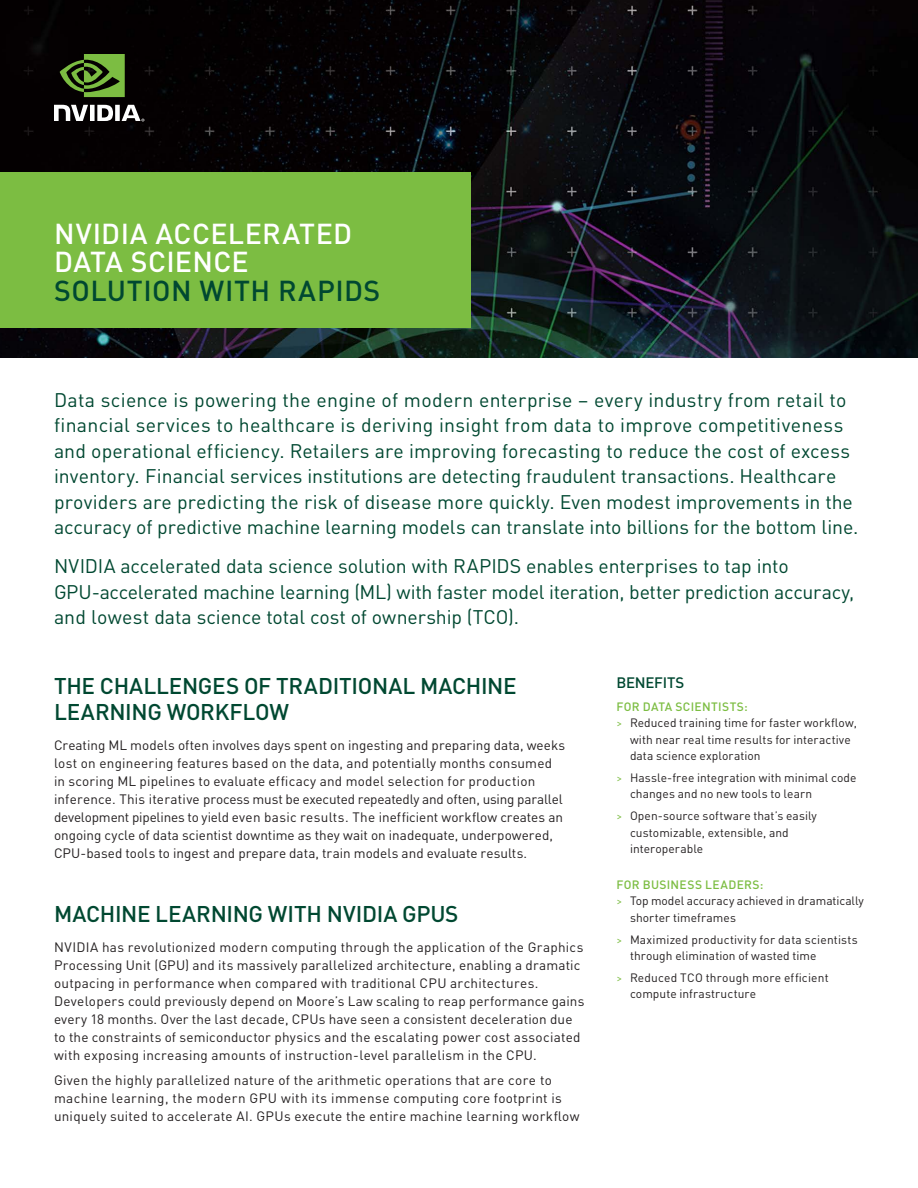
<style>
.page{position:relative;width:918px;height:1188px;background:#fff}
.page>*{position:absolute;margin:0;border:0;box-sizing:border-box;transform-origin:0 0}
.H0_Title{font:500 28.5px "DIN Pro";letter-spacing:.01em;color:#fff}
.H0_Title-2{font:500 28.5px "DIN Pro";letter-spacing:.02em;color:#004831}
.t1{font:500 22.5px/25.5px "DIN Pro";letter-spacing:-.015em;color:#004831}
.Body__Intro__Text{font:19.5px/25.5px "DIN Pro";letter-spacing:.005em;color:#004831}
.t2{font:500 15px "DIN Pro";letter-spacing:-.015em;color:#004831}
.Body_Text{font:13.5px/18px "DIN Pro";letter-spacing:.015em;color:#231f20}
.t3{font:12px/16.5px "DIN Pro";letter-spacing:.005em;color:#231f20}
.t4{font:500 12px "DIN Pro";letter-spacing:.025em;color:#7cbd42}
.s1{font-size:11.25px;color:#7cbd42}
</style>
<div class="page">
<img style="left:0;top:0;width:918px;height:358px">
<svg style="left:54px;top:105px;width:90px;height:17px"></svg>
<svg style="left:60px;top:54px;width:65px;height:43px;background:#4a6e26"></svg>
<div style="left:0;top:172px;width:471px;height:156px;background:#7cbd42"></div>
<p class="H0_Title" style="left:54px;top:214px;width:300px">NVIDIA ACCELERATED</p>
<p class="H0_Title" style="left:54px;top:243px;width:196px">DATA SCIENCE</p>
<p class="H0_Title-2" style="left:54px;top:271px;width:328px">SOLUTION WITH RAPIDS</p>
<p class="Body__Intro__Text" style="left:54px;top:386px;width:806px">Data science is powering the engine of modern enterprise – every industry from retail to financial services to healthcare is deriving insight from data to improve competitiveness and operational efficiency. Retailers are improving forecasting to reduce the cost of excess inventory. Financial services institutions are detecting fraudulent transactions. Healthcare providers are predicting the risk of disease more quickly. Even modest improvements in the accuracy of predictive machine learning models can translate into billions for the bottom line.</p>
<p class="Body__Intro__Text" style="left:54px;top:553px;width:802px">NVIDIA accelerated data science solution with RAPIDS enables enterprises to tap into<br>GPU-accelerated machine learning (ML) with faster model iteration, better prediction accuracy, and lowest data science total cost of ownership (TCO).</p>
<h2 class="t1" style="left:54px;top:672px;width:464px">THE CHALLENGES OF TRADITIONAL MACHINE<br>LEARNING WORKFLOW</h2>
<p class="Body_Text" style="left:54px;top:735px;width:513px">Creating ML models often involves days spent on ingesting and preparing data, weeks lost on engineering features based on the data, and potentially months consumed in scoring ML pipelines to evaluate efficacy and model selection for production inference. This iterative process must be executed repeatedly and often, using parallel development pipelines to yield even basic results. The inefficient workflow creates an ongoing cycle of data scientist downtime as they wait on inadequate, underpowered, CPU-based tools to ingest and prepare data, train models and evaluate results.</p>
<h2 class="t1" style="left:54px;top:901px;width:406px">MACHINE LEARNING WITH NVIDIA GPUS</h2>
<p class="Body_Text" style="left:54px;top:938px;width:532px">NVIDIA has revolutionized modern computing through the application of the Graphics Processing Unit (GPU) and its massively parallelized architecture, enabling a dramatic outpacing in performance when compared with traditional CPU architectures.<br>Developers could previously depend on Moore’s Law scaling to reap performance gains every 18 months. Over the last decade, CPUs have seen a consistent deceleration due to the constraints of semiconductor physics and the escalating power cost associated with exposing increasing amounts of instruction-level parallelism in the CPU.</p>
<p class="Body_Text" style="left:54px;top:1071px;width:527px">Given the highly parallelized nature of the arithmetic operations that are core to machine learning, the modern GPU with its immense computing core footprint is uniquely suited to accelerate AI. GPUs execute the entire machine learning workflow</p>
<h4 class="t2" style="left:616px;top:673px;width:70px">BENEFITS</h4>
<h5 class="t4" style="left:617px;top:698px;width:133px">FOR DATA SCIENTISTS:</h5>
<p class="t3" style="left:630px;top:714px;width:228px;text-indent:-14px"><span class="s1">&gt;</span> Reduced training time for faster workflow, with near real time results for interactive data science exploration</p>
<p class="t3" style="left:630px;top:769px;width:228px;text-indent:-14px"><span class="s1">&gt;</span> Hassle-free integration with minimal code changes and no new tools to learn</p>
<p class="t3" style="left:630px;top:807px;width:188px;text-indent:-14px"><span class="s1">&gt;</span> Open-source software that’s easily customizable, extensible, and interoperable</p>
<h5 class="t4" style="left:617px;top:876px;width:148px">FOR BUSINESS LEADERS:</h5>
<p class="t3" style="left:630px;top:892px;width:236px;text-indent:-14px"><span class="s1">&gt;</span> Top model accuracy achieved in dramatically shorter timeframes</p>
<p class="t3" style="left:630px;top:930px;width:229px;text-indent:-14px"><span class="s1">&gt;</span> Maximized productivity for data scientists through elimination of wasted time</p>
<p class="t3" style="left:630px;top:969px;width:200px;text-indent:-14px"><span class="s1">&gt;</span> Reduced TCO through more efficient compute infrastructure</p>
</div>
